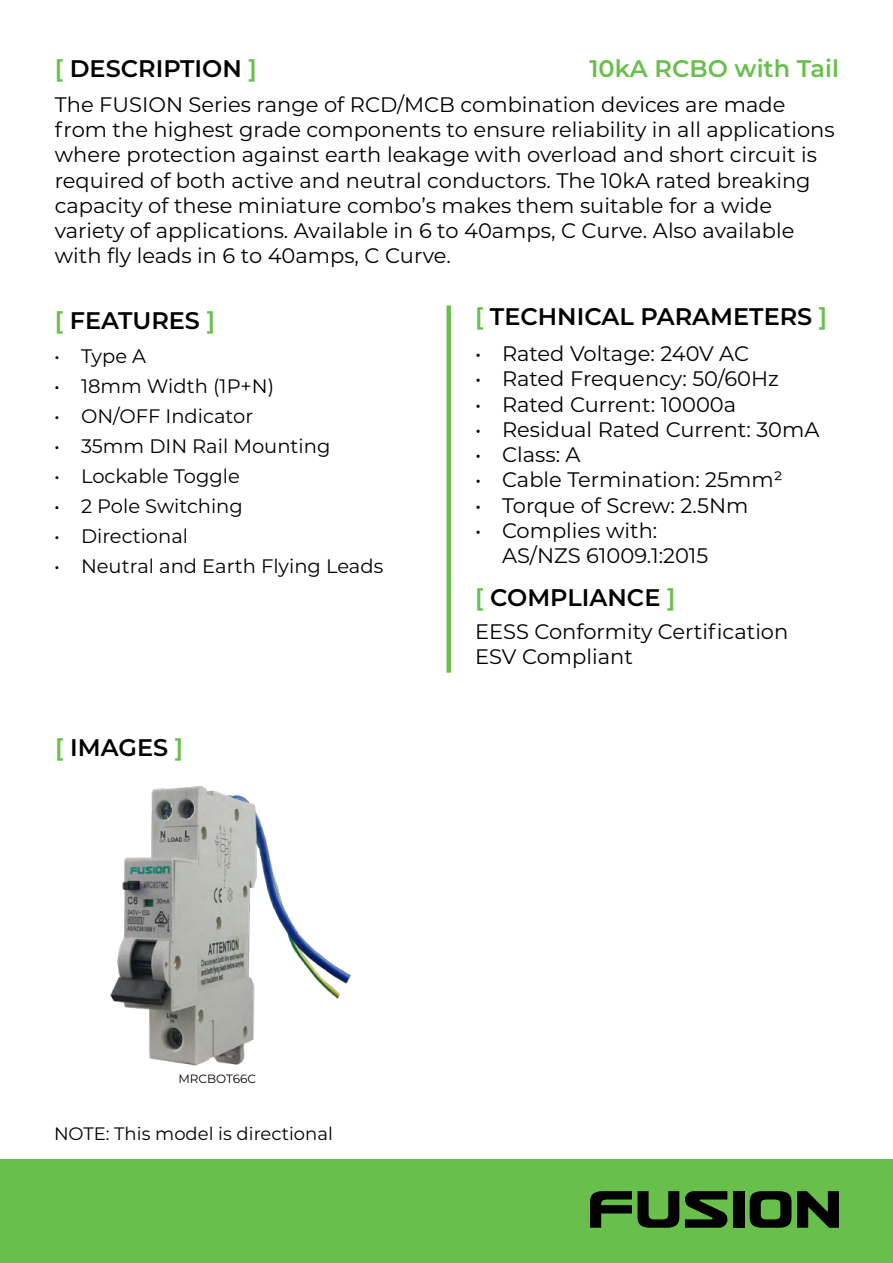
<style>
.page{position:relative;width:893px;height:1263px;background:#fff}
.page>*{position:absolute;margin:0;border:0;box-sizing:border-box;transform-origin:0 0}
.t1{font:63px "Usuzi";color:#000}
.t2{font:600 24px "Montserrat";color:#000}
.t3{font:600 24px "Montserrat";color:#68bf4b}
.t4{font:21px/25.2px "Montserrat";color:#000}
.t5{font:19.5px "Montserrat";color:#000}
.t6{font:18px "Montserrat";color:#000}
.t7{font:12px "Montserrat";color:#000}
.s1{color:#68bf4b}
</style>
<div class="page">
<div style="left:0;top:1160px;width:893px;height:103px;background:#68bf4b"></div>
<div style="left:446px;top:305px;width:5px;height:368px;background:#68bf4b"></div>
<img style="left:110px;top:786px;width:242px;height:280px">
<p class="t3" style="left:589px;top:52px;width:251px">10kA RCBO with Tail</p>
<p class="t2" style="left:55px;top:52px;width:204px"><span class="s1">[</span> DESCRIPTION <span class="s1">]</span></p>
<p class="t4" style="left:55px;top:91px;width:781px">The FUSION Series range of RCD/MCB combination devices are made from the highest grade components to ensure reliability in all applications where protection against earth leakage with overload and short circuit is required of both active and neutral conductors. The 10kA rated breaking capacity of these miniature combo’s makes them suitable for a wide variety of applications. Available in 6 to 40amps, C Curve. Also available with fly leads in 6 to 40amps, C Curve.</p>
<p class="t2" style="left:55px;top:304px;width:162px"><span class="s1">[</span> FEATURES <span class="s1">]</span></p>
<p class="t5" style="left:54px;top:342px;width:94px">• Type A</p>
<p class="t5" style="left:54px;top:372px;width:222px">• 18mm Width (1P+N)</p>
<p class="t5" style="left:54px;top:402px;width:201px">• ON/OFF Indicator</p>
<p class="t5" style="left:54px;top:432px;width:278px">• 35mm DIN Rail Mounting</p>
<p class="t5" style="left:54px;top:462px;width:187px">• Lockable Toggle</p>
<p class="t5" style="left:54px;top:492px;width:190px">• 2 Pole Switching</p>
<p class="t5" style="left:54px;top:522px;width:136px">• Directional</p>
<p class="t5" style="left:54px;top:552px;width:331px">• Neutral and Earth Flying Leads</p>
<p class="t2" style="left:55px;top:731px;width:130px"><span class="s1">[</span> IMAGES <span class="s1">]</span></p>
<p class="t2" style="left:475px;top:300px;width:354px"><span class="s1">[</span> TECHNICAL PARAMETERS <span class="s1">]</span></p>
<p class="t4" style="left:475px;top:340px;width:276px">• Rated Voltage: 240V AC</p>
<p class="t4" style="left:475px;top:366px;width:305px">• Rated Frequency: 50/60Hz</p>
<p class="t4" style="left:475px;top:391px;width:263px">• Rated Current: 10000a</p>
<p class="t4" style="left:475px;top:416px;width:346px">• Residual Rated Current: 30mA</p>
<p class="t4" style="left:475px;top:441px;width:107px">• Class: A</p>
<p class="t4" style="left:475px;top:466px;width:309px">• Cable Termination: 25mm²</p>
<p class="t4" style="left:475px;top:492px;width:275px">• Torque of Screw: 2.5Nm</p>
<p class="t4" style="left:502px;top:517px;width:208px;text-indent:-27px">• Complies with:<br>AS/NZS 61009.1:2015</p>
<p class="t2" style="left:475px;top:580px;width:202px"><span class="s1">[</span> COMPLIANCE <span class="s1">]</span></p>
<p class="t4" style="left:475px;top:618px;width:315px">EESS Conformity Certification<br>ESV Compliant</p>
<p class="t7" style="left:178px;top:1070px;width:79px">MRCBOT66C</p>
<p class="t6" style="left:54px;top:1121px;width:280px">NOTE: This model is directional</p>
<h1 class="t1" style="left:587px;top:1180px;width:256px">FUSION</h1>
</div>
